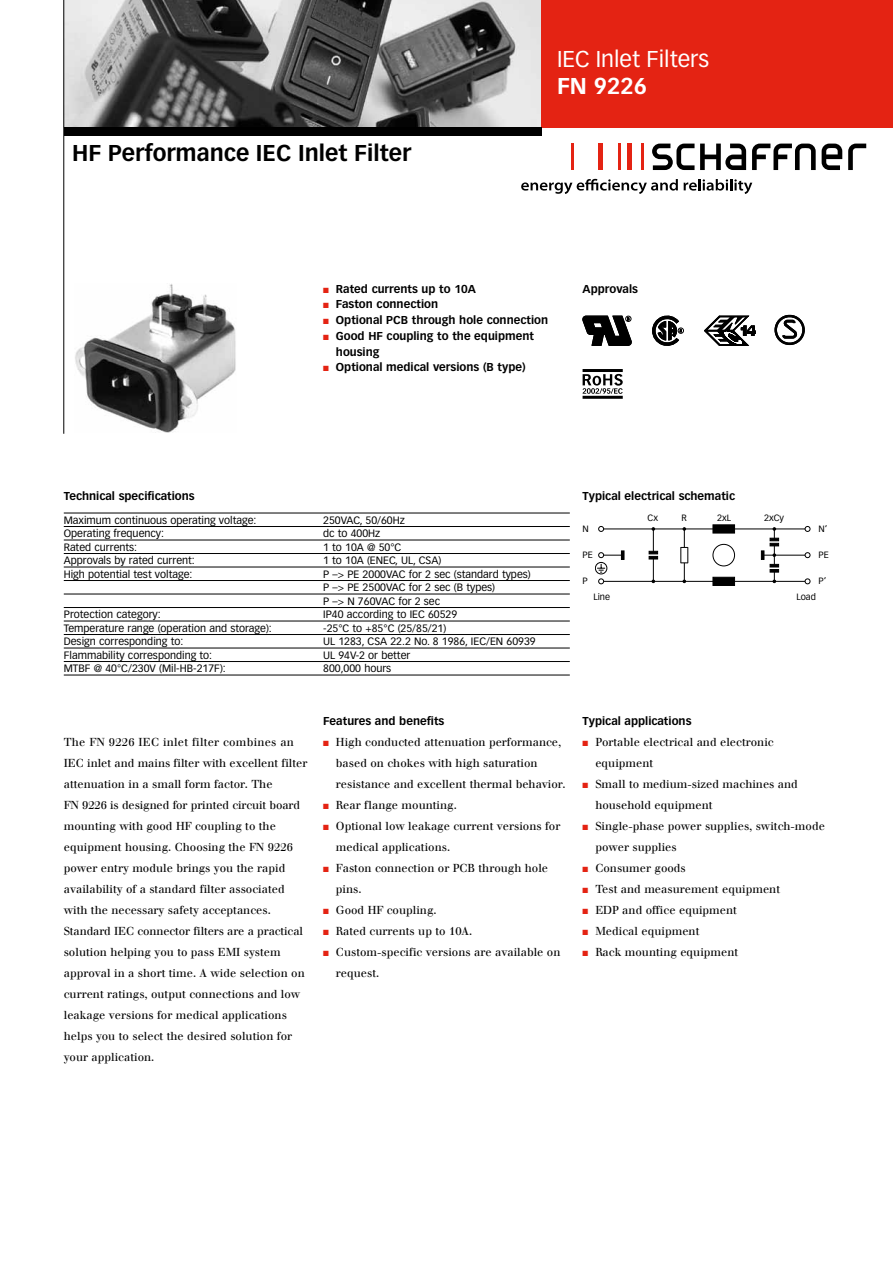
<style>
.page{position:relative;width:893px;height:1263px;background:#fff}
.page>*{position:absolute;margin:0;border:0;box-sizing:border-box;transform-origin:0 0}
.t1{font:700 22.5px "Vectora LT Std";color:#000}
.t2{font:22.5px "Vectora LT Std";color:#fff}
.t3{font:700 22.5px "Vectora LT Std";color:#fff}
.t4{font:11.25px/21px "Walbaum Com";color:#000}
.t5{font:700 11.25px/15.8px "Vectora LT Std";color:#000}
.t6{font:10.5px/13.5px "Vectora LT Std";color:#000}
.t7{font:9px "Vectora LT Std";color:#000}
.s1{color:#e42313}
</style>
<div class="page">
<img style="left:64px;top:0;width:477px;height:128px">
<div style="left:541px;top:0;width:352px;height:128px;background:#e42313"></div>
<hr style="left:63px;top:0;width:1px;height:434px;background:#000">
<div style="left:64px;top:128px;width:477px;height:8px;background:#000"></div>
<img style="left:75px;top:284px;width:161px;height:149px">
<hr style="left:583px;top:396px;width:40px;height:3px;background:#000">
<hr style="left:583px;top:369px;width:40px;height:3px;background:#000">
<svg style="left:583px;top:374px;width:40px;height:20px"></svg>
<svg style="left:583px;top:316px;width:48px;height:30px"></svg>
<svg style="left:652px;top:316px;width:32px;height:30px"></svg>
<svg style="left:704px;top:316px;width:52px;height:30px"></svg>
<svg style="left:775px;top:315px;width:29px;height:30px"></svg>
<hr style="left:64px;top:526px;width:506px;height:1px;background:#000">
<hr style="left:64px;top:540px;width:506px;height:1px;background:#000">
<hr style="left:64px;top:553px;width:506px;height:1px;background:#000">
<hr style="left:64px;top:567px;width:506px;height:1px;background:#000">
<hr style="left:64px;top:580px;width:506px;height:1px;background:#000">
<hr style="left:64px;top:594px;width:506px;height:1px;background:#000">
<hr style="left:64px;top:607px;width:506px;height:1px;background:#000">
<hr style="left:64px;top:621px;width:506px;height:1px;background:#000">
<hr style="left:64px;top:634px;width:506px;height:1px;background:#000">
<hr style="left:64px;top:648px;width:506px;height:1px;background:#000">
<hr style="left:64px;top:661px;width:506px;height:1px;background:#000">
<hr style="left:64px;top:675px;width:506px;height:1px;background:#000">
<hr style="left:604px;top:529px;width:201px;height:1px;background:#000">
<hr style="left:604px;top:581px;width:201px;height:1px;background:#000">
<div style="left:713px;top:525px;width:22px;height:8px;background:#000"></div>
<div style="left:713px;top:577px;width:22px;height:9px;background:#000"></div>
<svg style="left:595px;top:526px;width:29px;height:58px"></svg>
<svg style="left:649px;top:526px;width:161px;height:58px"></svg>
<hr style="left:64px;top:513px;width:506px;height:1px;background:#000">
<svg style="left:521px;top:179px;width:157px;height:15px"></svg>
<svg style="left:684px;top:179px;width:68px;height:15px"></svg>
<div style="left:627px;top:143px;width:5px;height:27px;background:#e42313"></div>
<hr style="left:641px;top:143px;width:2px;height:27px;background:#e42313">
<hr style="left:619px;top:143px;width:2px;height:27px;background:#e42313">
<div style="left:598px;top:143px;width:5px;height:27px;background:#e42313"></div>
<hr style="left:572px;top:143px;width:2px;height:27px;background:#e42313">
<svg style="left:652px;top:144px;width:42px;height:26px"></svg>
<svg style="left:700px;top:144px;width:46px;height:26px"></svg>
<svg style="left:822px;top:144px;width:20px;height:26px"></svg>
<svg style="left:848px;top:144px;width:18px;height:26px"></svg>
<svg style="left:752px;top:144px;width:64px;height:26px"></svg>
<h1 class="t1" style="left:72px;top:139px;width:341px">HF Performance IEC Inlet Filter</h1>
<h1 class="t2" style="left:557px;top:46px;width:154px">IEC Inlet Filters</h1>
<h1 class="t3" style="left:557px;top:72px;width:91px">FN 9226</h1>
<p class="t5" style="left:323px;top:281px;width:154px"><span class="s1">■</span> Rated currents up to 10A</p>
<p class="t5" style="left:583px;top:281px;width:57px">Approvals</p>
<p class="t5" style="left:323px;top:297px;width:116px"><span class="s1">■</span> Faston connection</p>
<p class="t5" style="left:323px;top:312px;width:226px"><span class="s1">■</span> Optional PCB through hole connection</p>
<p class="t5" style="left:336px;top:328px;width:200px;text-indent:-13px"><span class="s1">■</span> Good HF coupling to the equipment housing</p>
<p class="t5" style="left:323px;top:360px;width:204px"><span class="s1">■</span> Optional medical versions (B type)</p>
<p class="t5" style="left:64px;top:488px;width:132px">Technical specifications</p>
<p class="t6" style="left:64px;top:513px;width:194px">Maximum continuous operating voltage:</p>
<p class="t6" style="left:323px;top:513px;width:83px">250VAC, 50/60Hz</p>
<p class="t6" style="left:64px;top:527px;width:102px">Operating frequency:</p>
<p class="t6" style="left:323px;top:527px;width:59px">dc to 400Hz</p>
<p class="t6" style="left:64px;top:540px;width:75px">Rated currents:</p>
<p class="t6" style="left:323px;top:540px;width:80px">1 to 10A @ 50°C</p>
<p class="t6" style="left:64px;top:554px;width:133px">Approvals by rated current:</p>
<p class="t6" style="left:323px;top:554px;width:120px">1 to 10A (ENEC, UL, CSA)</p>
<p class="t6" style="left:64px;top:567px;width:130px">High potential test voltage:</p>
<p class="t6" style="left:323px;top:567px;width:209px">P –&gt; PE 2000VAC for 2 sec (standard types)<br>P –&gt; PE 2500VAC for 2 sec (B types)<br>P –&gt; N 760VAC for 2 sec</p>
<p class="t6" style="left:64px;top:608px;width:98px">Protection category:</p>
<p class="t6" style="left:323px;top:608px;width:136px">IP40 according to IEC 60529</p>
<p class="t6" style="left:64px;top:621px;width:210px">Temperature range (operation and storage):</p>
<p class="t6" style="left:323px;top:621px;width:125px">-25°C to +85°C (25/85/21)</p>
<p class="t6" style="left:64px;top:635px;width:121px">Design corresponding to:</p>
<p class="t6" style="left:323px;top:635px;width:214px">UL 1283, CSA 22.2 No. 8 1986, IEC/EN 60939</p>
<p class="t6" style="left:64px;top:648px;width:150px">Flammability corresponding to:</p>
<p class="t6" style="left:323px;top:648px;width:89px">UL 94V-2 or better</p>
<p class="t6" style="left:64px;top:662px;width:164px">MTBF @ 40°C/230V (Mil-HB-217F):</p>
<p class="t6" style="left:323px;top:662px;width:70px">800,000 hours</p>
<p class="t5" style="left:323px;top:713px;width:123px">Features and benefits</p>
<p class="t5" style="left:583px;top:488px;width:154px">Typical electrical schematic</p>
<p class="t7" style="left:583px;top:523px;width:8px">N</p>
<p class="t7" style="left:583px;top:550px;width:12px">PE</p>
<p class="t7" style="left:583px;top:576px;width:7px">P</p>
<p class="t7" style="left:593px;top:592px;width:18px">Line</p>
<p class="t7" style="left:648px;top:512px;width:12px">Cx</p>
<p class="t7" style="left:681px;top:512px;width:7px">R</p>
<p class="t7" style="left:717px;top:512px;width:16px">2xL</p>
<p class="t7" style="left:764px;top:512px;width:22px">2xCy</p>
<p class="t7" style="left:818px;top:523px;width:10px">N‘</p>
<p class="t7" style="left:818px;top:550px;width:12px">PE</p>
<p class="t7" style="left:818px;top:576px;width:9px">P‘</p>
<p class="t7" style="left:796px;top:592px;width:21px">Load</p>
<p class="t5" style="left:583px;top:713px;width:110px">Typical applications</p>
<p class="t4" style="left:64px;top:731px;width:245px">The FN 9226 IEC inlet filter combines an IEC inlet and mains filter with excellent filter attenuation in a small form factor. The<br>FN 9226 is designed for printed circuit board mounting with good HF coupling to the equipment housing. Choosing the FN 9226 power entry module brings you the rapid availability of a standard filter associated with the necessary safety acceptances.<br>Standard IEC connector filters are a practical solution helping you to pass EMI system approval in a short time. A wide selection on current ratings, output connections and low leakage versions for medical applications helps you to select the desired solution for your application.</p>
<p class="t4" style="left:336px;top:731px;width:231px;text-indent:-13px"><span class="s1">■</span> High conducted attenuation performance, based on chokes with high saturation resistance and excellent thermal behavior.</p>
<p class="t4" style="left:323px;top:794px;width:135px"><span class="s1">■</span> Rear flange mounting.</p>
<p class="t4" style="left:336px;top:815px;width:226px;text-indent:-13px"><span class="s1">■</span> Optional low leakage current versions for medical applications.</p>
<p class="t4" style="left:336px;top:857px;width:214px;text-indent:-13px"><span class="s1">■</span> Faston connection or PCB through hole pins.</p>
<p class="t4" style="left:323px;top:899px;width:115px"><span class="s1">■</span> Good HF coupling.</p>
<p class="t4" style="left:323px;top:920px;width:151px"><span class="s1">■</span> Rated currents up to 10A.</p>
<p class="t4" style="left:336px;top:941px;width:226px;text-indent:-13px"><span class="s1">■</span> Custom-specific versions are available on request.</p>
<p class="t4" style="left:595px;top:731px;width:180px;text-indent:-13px"><span class="s1">■</span> Portable electrical and electronic equipment</p>
<p class="t4" style="left:595px;top:773px;width:204px;text-indent:-13px"><span class="s1">■</span> Small to medium-sized machines and household equipment</p>
<p class="t4" style="left:595px;top:815px;width:231px;text-indent:-13px"><span class="s1">■</span> Single-phase power supplies, switch-mode power supplies</p>
<p class="t4" style="left:583px;top:857px;width:105px"><span class="s1">■</span> Consumer goods</p>
<p class="t4" style="left:583px;top:878px;width:199px"><span class="s1">■</span> Test and measurement equipment</p>
<p class="t4" style="left:583px;top:899px;width:156px"><span class="s1">■</span> EDP and office equipment</p>
<p class="t4" style="left:583px;top:920px;width:118px"><span class="s1">■</span> Medical equipment</p>
<p class="t4" style="left:583px;top:941px;width:157px"><span class="s1">■</span> Rack mounting equipment</p>
</div>
